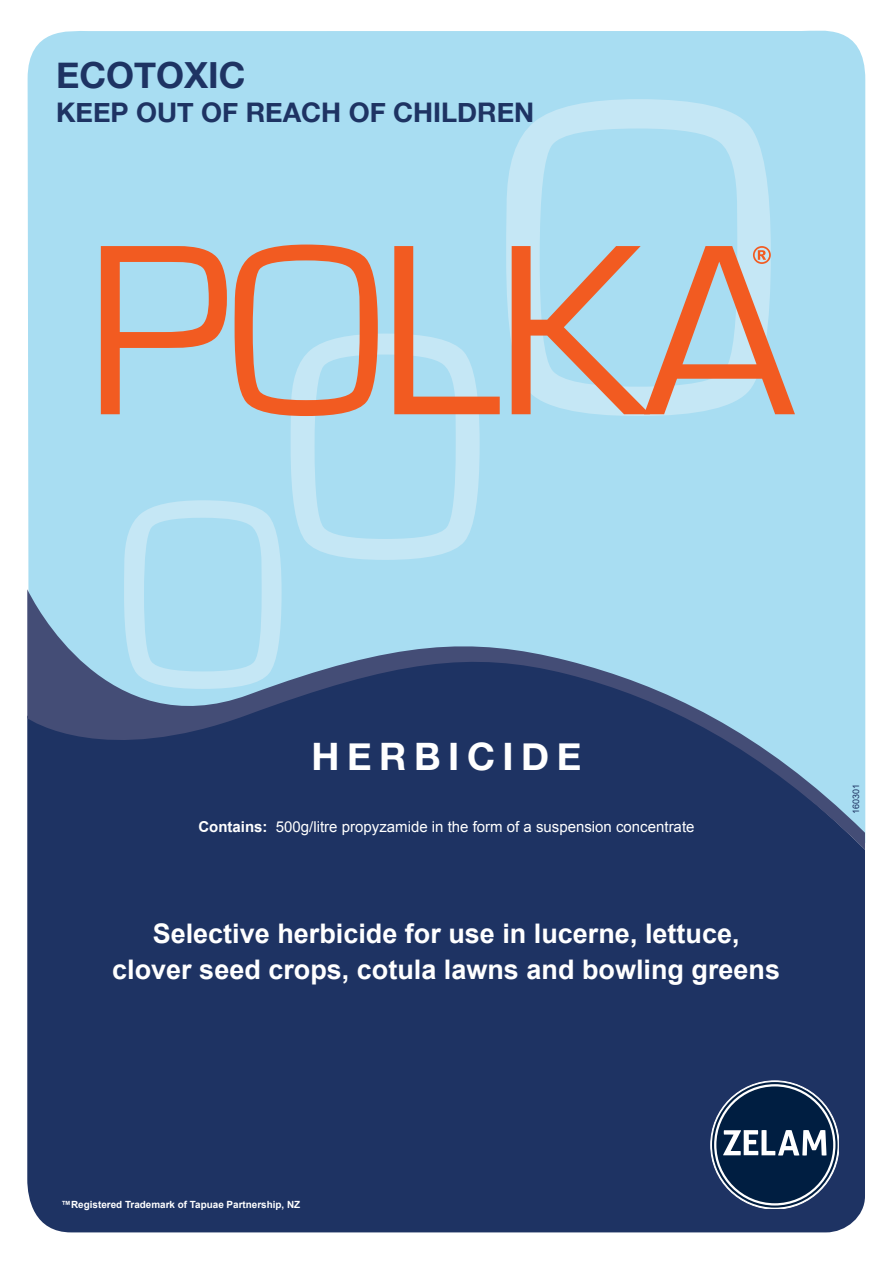
<style>
.page{position:relative;width:893px;height:1263px;background:#fff}
.page>*{position:absolute;margin:0;border:0;box-sizing:border-box;transform-origin:0 0}
.t1{font:700 37.8px "Helvetica Neue";letter-spacing:.2em;color:#fff}
.t2{font:700 36px "Helvetica Neue";color:#1e3363}
.t3{font:700 27px "Arial";color:#fff}
.t4{font:700 27px "Helvetica Neue";color:#1e3363}
.t5{font:15px "Arial";color:#fff}
.t6{font:700 9.9px "Arial";color:#fff}
.t7{font:9px "Arial";color:#1e3363}
.s1{font-weight:700}
</style>
<div class="page">
<div style="left:28px;top:30px;width:837px;height:559px;background:#a8ddf2"></div>
<div style="left:27px;top:850px;width:838px;height:382px;background:#1e3363"></div>
<svg style="left:27px;top:589px;width:838px;height:261px;background:#49668e"></svg>
<svg style="left:506px;top:99px;width:265px;height:317px;background:#b2dff2"></svg>
<svg style="left:101px;top:245px;width:399px;height:444px;background:#afc8d4"></svg>
<svg style="left:512px;top:246px;width:283px;height:168px;background:#c4b4af"></svg>
<svg style="left:712px;top:1082px;width:126px;height:125px;background:#304766"></svg>
<p class="t2" style="left:56px;top:47px;width:191px">ECOTOXIC</p>
<p class="t4" style="left:56px;top:91px;width:480px">KEEP OUT OF REACH OF CHILDREN</p>
<p class="t1" style="left:312px;top:727px;width:271px">HERBICIDE</p>
<p class="t5" style="left:198px;top:817px;width:498px"><span class="s1">Contains:</span> 500g/litre propyzamide in the form of a suspension concentrate</p>
<p class="t3" style="left:153px;top:916px;width:588px">Selective herbicide for use in lucerne, lettuce,</p>
<p class="t3" style="left:112px;top:952px;width:669px">clover seed crops, cotula lawns and bowling greens</p>
<p class="t7" style="left:850px;top:814px;width:32px;rotate:-90deg">160301</p>
<p class="t6" style="left:61px;top:1198px;width:241px">™Registered Trademark of Tapuae Partnership, NZ</p>
</div>
